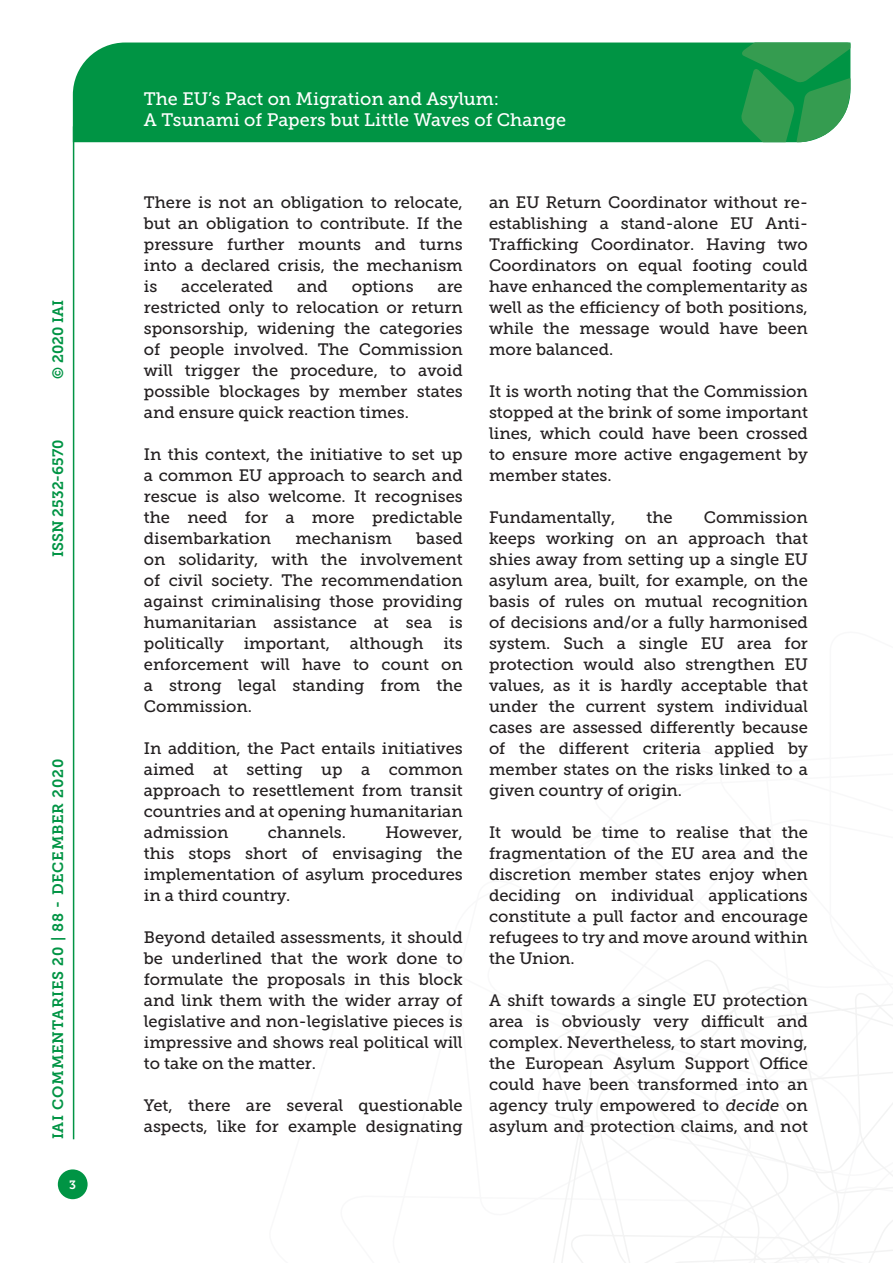
<style>
.page{position:relative;width:893px;height:1263px;background:#fff}
.page>*{position:absolute;margin:0;border:0;box-sizing:border-box;transform-origin:0 0}
.t1{font:18px/21.6px "Museo Slab 500";color:#fff}
.Testo{font:16.5px/21px "Museo Slab 500";color:#231f20;text-align:justify}
.t2{font:15px "Museo Slab 700";letter-spacing:.05em;color:#009444}
.t3{font:15px "Museo Slab 700";color:#009444}
.t4{font:12px "Museo Slab 700";color:#fff}
.s1{font-style:italic}
</style>
<div class="page">
<svg style="left:553px;top:960px;width:340px;height:303px"></svg>
<div style="left:73px;top:43px;width:668px;height:99px;background:#009444"></div>
<svg style="left:741px;top:43px;width:109px;height:99px;background:#319e55"></svg>
<div style="left:58px;top:1169px;width:30px;height:30px;background:#009444;border-radius:50%"></div>
<hr style="left:73px;top:126px;width:1px;height:1013px;background:#009444">
<p class="t2" style="left:50px;top:379px;width:80px;rotate:-90deg">© 2020 IAI</p>
<p class="t3" style="left:50px;top:557px;width:119px;rotate:-90deg">ISSN 2532-6570</p>
<p class="t2" style="left:50px;top:1139px;width:382px;rotate:-90deg">IAI COMMENTARIES 20 | 88 - DECEMBER 2020</p>
<p class="t4" style="left:69px;top:1178px;width:8px">3</p>
<p class="t1" style="left:144px;top:88px;width:424px">The EU’s Pact on Migration and Asylum:<br>A Tsunami of Papers but Little Waves of Change</p>
<p class="Testo" style="left:144px;top:192px;width:320px">There is not an obligation to relocate, but an obligation to contribute. If the pressure further mounts and turns into a declared crisis, the mechanism is</p>
<p class="Testo" style="left:181px;top:276px;width:93px">accelerated</p>
<p class="Testo" style="left:297px;top:276px;width:32px">and</p>
<p class="Testo" style="left:352px;top:276px;width:63px">options</p>
<p class="Testo" style="left:144px;top:276px;width:320px;text-indent:294px">are restricted only to relocation or return sponsorship, widening the categories of people involved. The Commission will trigger the procedure, to avoid possible blockages by member states and ensure quick reaction times.</p>
<p class="Testo" style="left:144px;top:444px;width:320px">In this context, the initiative to set up a common EU approach to search and rescue is also welcome. It recognises the need for a more predictable disembarkation</p>
<p class="Testo" style="left:144px;top:528px;width:320px;text-indent:272px">based on solidarity, with the involvement of civil society. The recommendation against criminalising those providing humanitarian assistance at sea is politically important, although its enforcement will have to count on a strong legal standing from the Commission.</p>
<p class="Testo" style="left:144px;top:738px;width:320px">In addition, the Pact entails initiatives aimed at setting up a common approach to resettlement from transit countries and at opening humanitarian admission</p>
<p class="Testo" style="left:295px;top:528px;width:98px">mechanism</p>
<p class="Testo" style="left:144px;top:822px;width:320px;text-indent:242px">However, this stops short of envisaging the implementation of asylum procedures in a third country.</p>
<p class="Testo" style="left:144px;top:927px;width:320px">Beyond detailed assessments, it should be underlined that the work done to formulate the proposals in this block and link them with the wider array of legislative and non-legislative pieces is impressive and shows real political will to take on the matter.</p>
<p class="Testo" style="left:144px;top:1095px;width:320px">Yet, there are several questionable aspects, like for example designating</p>
<p class="Testo" style="left:268px;top:822px;width:80px">channels.</p>
<p class="Testo" style="left:489px;top:192px;width:320px">an EU Return Coordinator without re&shy;establishing a stand-alone EU Anti-Trafficking Coordinator. Having two Coordinators on equal footing could have enhanced the complementarity as well as the efficiency of both positions, while the message would have been more balanced.</p>
<p class="Testo" style="left:489px;top:381px;width:320px">It is worth noting that the Commission stopped at the brink of some important lines, which could have been crossed to ensure more active engagement by member states.</p>
<p class="Testo" style="left:489px;top:507px;width:128px">Fundamentally,</p>
<p class="Testo" style="left:646px;top:507px;width:28px">the</p>
<p class="Testo" style="left:489px;top:507px;width:320px;text-indent:215px">Commission keeps working on an approach that shies away from setting up a single EU asylum area, built, for example, on the basis of rules on mutual recognition of decisions and/or a fully harmonised system. Such a single EU area for protection would also strengthen EU values, as it is hardly acceptable that under the current system individual cases are assessed differently because of the different criteria applied by member states on the risks linked to a given country of origin.</p>
<p class="Testo" style="left:489px;top:822px;width:320px">It would be time to realise that the fragmentation of the EU area and the discretion member states enjoy when deciding on individual applications constitute a pull factor and encourage refugees to try and move around within the Union.</p>
<p class="Testo" style="left:489px;top:990px;width:320px">A shift towards a single EU protection area is obviously very difficult and complex. Nevertheless, to start moving, the European Asylum Support Office could have been transformed into an agency truly empowered to <span class="s1">decide</span> on asylum and protection claims, and not</p>
</div>
